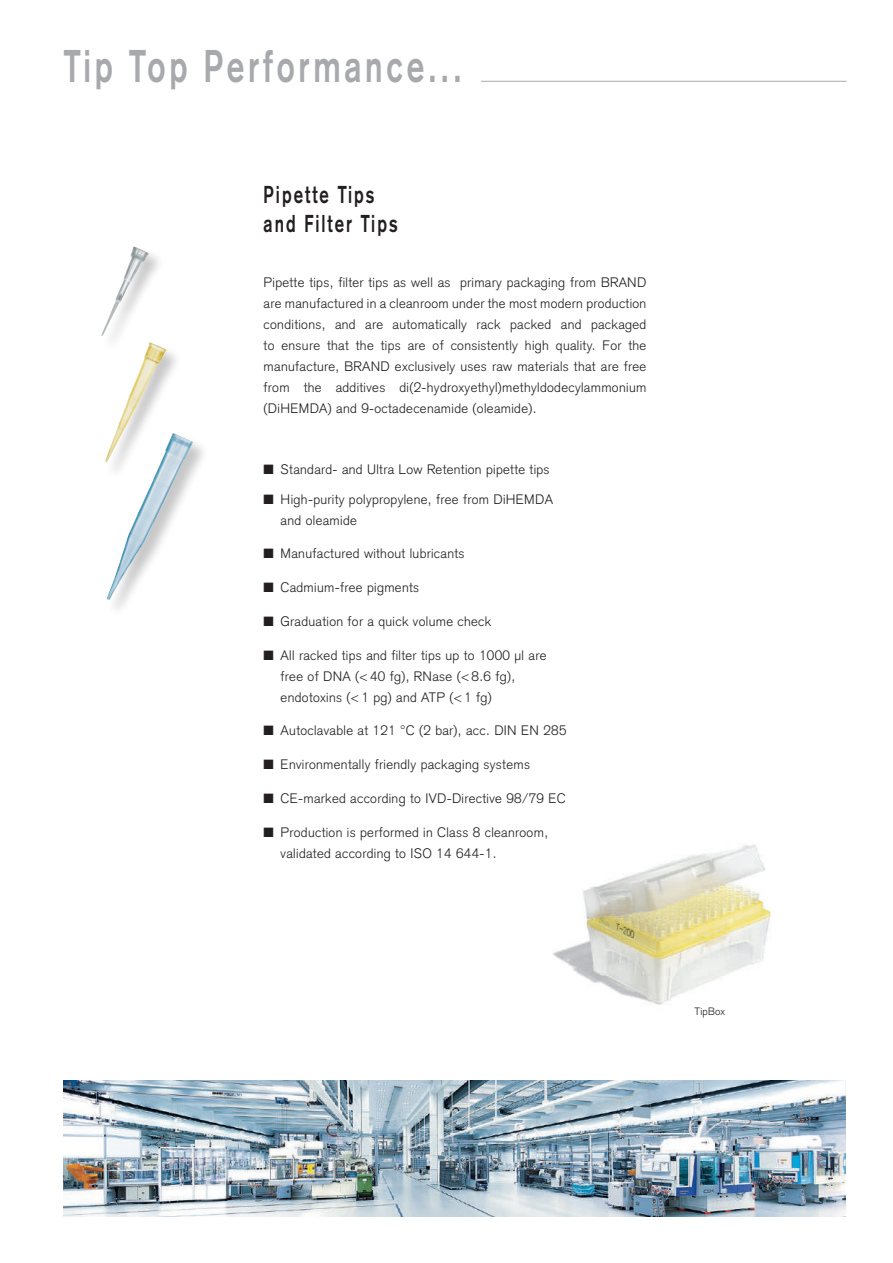
<style>
.page{position:relative;width:893px;height:1263px;background:#fff}
.page>*{position:absolute;margin:0;border:0;box-sizing:border-box;transform-origin:0 0}
.t1{font:700 45px "Akzidenz Grotesk";letter-spacing:.12em;color:#a8a9ad;scale:.7 1}
.t2{font:700 24px/28.8px "Akzidenz Grotesk";letter-spacing:.12em;color:#231f20;scale:.7 1}
.t3{font:300 13.5px/21px "Akzidenz Grotesk";letter-spacing:.025em;color:#231f20}
.t4{font:300 10.5px "Akzidenz Grotesk";letter-spacing:.025em;color:#231f20}
</style>
<div class="page">
<div style="left:101px;top:247px;width:64px;height:105px;background:#231f20;opacity:.25"></div>
<img style="left:101px;top:246px;width:48px;height:90px">
<div style="left:105px;top:343px;width:78px;height:136px;background:#231f20;opacity:.25"></div>
<img style="left:104px;top:342px;width:63px;height:121px">
<div style="left:107px;top:433px;width:103px;height:184px;background:#231f20;opacity:.25"></div>
<img style="left:106px;top:433px;width:87px;height:168px">
<img style="left:553px;top:844px;width:218px;height:161px">
<img style="left:64px;top:1080px;width:782px;height:136px">
<hr style="left:481px;top:81px;width:365px;height:1px;background:#a8a9ad">
<h1 class="t1" style="left:64px;top:39px;width:570px">Tip Top Performance...</h1>
<h2 class="t2" style="left:264px;top:180px;width:193px">Pipette Tips and Filter Tips</h2>
<p class="t3" style="left:264px;top:272px;width:384px;text-align:justify">Pipette tips, filter tips as well as primary packaging from BRAND are manufactured in a cleanroom under the most modern production conditions, and are automatically rack packed and packaged to ensure that the tips are of consistently high quality. For the manufacture, BRAND exclusively uses raw materials that are free from the additives di(2-hydroxyethyl)methyldodecylammonium (DiHEMDA) and 9-octadecenamide (oleamide).</p>
<p class="t3" style="left:281px;top:455px;width:274px;line-height:29.5px">Standard- and Ultra Low Retention pipette tips<br>High-purity polypropylene, free from DiHEMDA</p>
<p class="t3" style="left:281px;top:509px;width:78px">and oleamide</p>
<p class="t3" style="left:281px;top:543px;width:185px">Manufactured without lubricants</p>
<p class="t3" style="left:281px;top:577px;width:140px">Cadmium-free pigments</p>
<p class="t3" style="left:281px;top:611px;width:212px">Graduation for a quick volume check</p>
<p class="t3" style="left:281px;top:644px;width:267px">All racked tips and filter tips up to 1000 µl are free of DNA (&lt; 40 fg), RNase (&lt; 8.6 fg), endotoxins (&lt; 1 pg) and ATP (&lt; 1 fg)</p>
<p class="t3" style="left:281px;top:720px;width:287px">Autoclavable at 121 °C (2 bar), acc. DIN EN 285</p>
<p class="t3" style="left:281px;top:754px;width:251px">Environmentally friendly packaging systems</p>
<p class="t3" style="left:281px;top:788px;width:286px">CE-marked according to IVD-Directive 98/79 EC</p>
<p class="t3" style="left:281px;top:821px;width:269px">Production is performed in Class 8 cleanroom, validated according to ISO 14 644-1.</p>
<p class="t4" style="left:695px;top:1005px;width:32px">TipBox</p>
</div>
